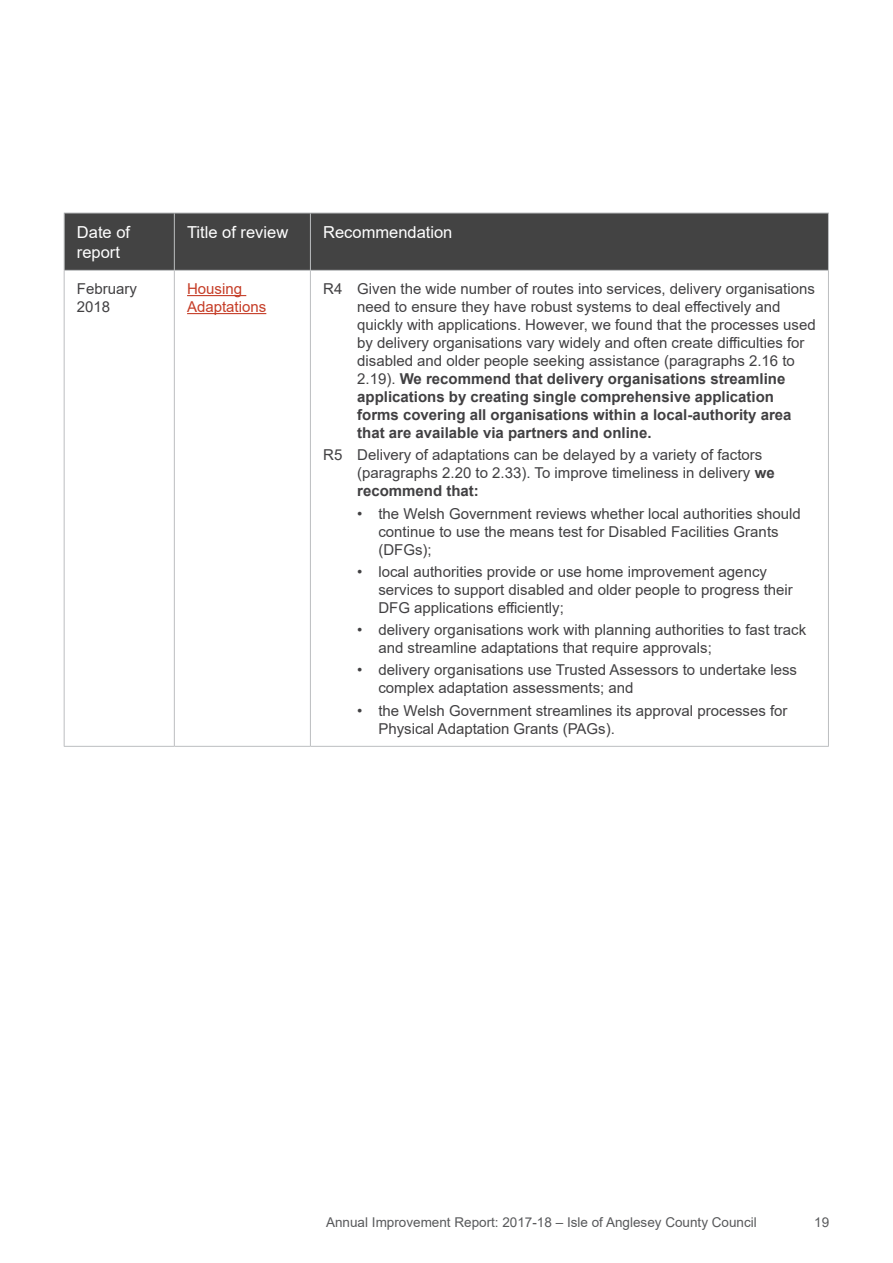
<style>
.page{position:relative;width:893px;height:1263px;background:#fff}
.page>*{position:absolute;margin:0;border:0;box-sizing:border-box;transform-origin:0 0}
.t1{font:16.5px/19.8px "Arial";color:#fff}
.t2{font:15px/18px "Arial";color:#414042}
.t3{font:15px/18px "Arial";color:#c53c26}
.t4{font:13.5px "Arial";color:#58595b}
.s1{font-weight:700}
</style>
<div class="page">
<div style="left:65px;top:214px;width:763px;height:56px;background:#434343"></div>
<hr style="left:64px;top:213px;width:110px;height:1px;background:#bcbec0">
<hr style="left:64px;top:213px;width:1px;height:57px;background:#bcbec0">
<hr style="left:174px;top:213px;width:136px;height:1px;background:#bcbec0">
<hr style="left:174px;top:213px;width:1px;height:57px;background:#bcbec0">
<hr style="left:310px;top:213px;width:519px;height:1px;background:#bcbec0">
<hr style="left:310px;top:213px;width:1px;height:57px;background:#bcbec0">
<hr style="left:828px;top:213px;width:1px;height:57px;background:#bcbec0">
<hr style="left:64px;top:270px;width:110px;height:1px;background:#bcbec0">
<hr style="left:64px;top:271px;width:1px;height:475px;background:#bcbec0">
<hr style="left:174px;top:270px;width:136px;height:1px;background:#bcbec0">
<hr style="left:174px;top:271px;width:1px;height:475px;background:#bcbec0">
<hr style="left:310px;top:270px;width:519px;height:1px;background:#bcbec0">
<hr style="left:310px;top:271px;width:1px;height:475px;background:#bcbec0">
<hr style="left:828px;top:271px;width:1px;height:475px;background:#bcbec0">
<hr style="left:64px;top:746px;width:110px;height:1px;background:#bcbec0">
<hr style="left:174px;top:746px;width:136px;height:1px;background:#bcbec0">
<hr style="left:310px;top:746px;width:519px;height:1px;background:#bcbec0">
<hr style="left:187px;top:295px;width:59px;height:1px;background:#c53c26">
<hr style="left:187px;top:313px;width:79px;height:1px;background:#c53c26">
<p class="t1" style="left:77px;top:222px;width:55px">Date of report</p>
<p class="t1" style="left:187px;top:222px;width:103px">Title of review</p>
<p class="t1" style="left:323px;top:222px;width:131px">Recommendation</p>
<p class="t2" style="left:77px;top:280px;width:62px">February<br>2018</p>
<p class="t3" style="left:187px;top:280px;width:81px">Housing<br>Adaptations</p>
<p class="t2" style="left:357px;top:280px;width:460px;text-indent:-34px">R4 Given the wide number of routes into services, delivery organisations need to ensure they have robust systems to deal effectively and quickly with applications. However, we found that the processes used by delivery organisations vary widely and often create difficulties for disabled and older people seeking assistance (paragraphs 2.16 to 2.19). <span class="s1">We recommend that delivery organisations streamline applications by creating single comprehensive application forms covering all organisations within a local-authority area that are available via partners and online.</span></p>
<p class="t2" style="left:357px;top:446px;width:419px;text-indent:-34px">R5 Delivery of adaptations can be delayed by a variety of factors (paragraphs 2.20 to 2.33). To improve timeliness in delivery <span class="s1">we recommend that:</span></p>
<p class="t2" style="left:378px;top:504px;width:424px;text-indent:-21px">• the Welsh Government reviews whether local authorities should continue to use the means test for Disabled Facilities Grants (DFGs);</p>
<p class="t2" style="left:378px;top:562px;width:416px;text-indent:-21px">• local authorities provide or use home improvement agency services to support disabled and older people to progress their<br>DFG applications efficiently;</p>
<p class="t2" style="left:378px;top:621px;width:429px;text-indent:-21px">• delivery organisations work with planning authorities to fast track and streamline adaptations that require approvals;</p>
<p class="t2" style="left:378px;top:661px;width:420px;text-indent:-21px">• delivery organisations use Trusted Assessors to undertake less complex adaptation assessments; and</p>
<p class="t2" style="left:378px;top:701px;width:411px;text-indent:-21px">• the Welsh Government streamlines its approval processes for<br>Physical Adaptation Grants (PAGs).</p>
<p class="t4" style="left:326px;top:1213px;width:432px">Annual Improvement Report: 2017-18 – Isle of Anglesey County Council</p>
<p class="t4" style="left:814px;top:1213px;width:17px">19</p>
</div>
